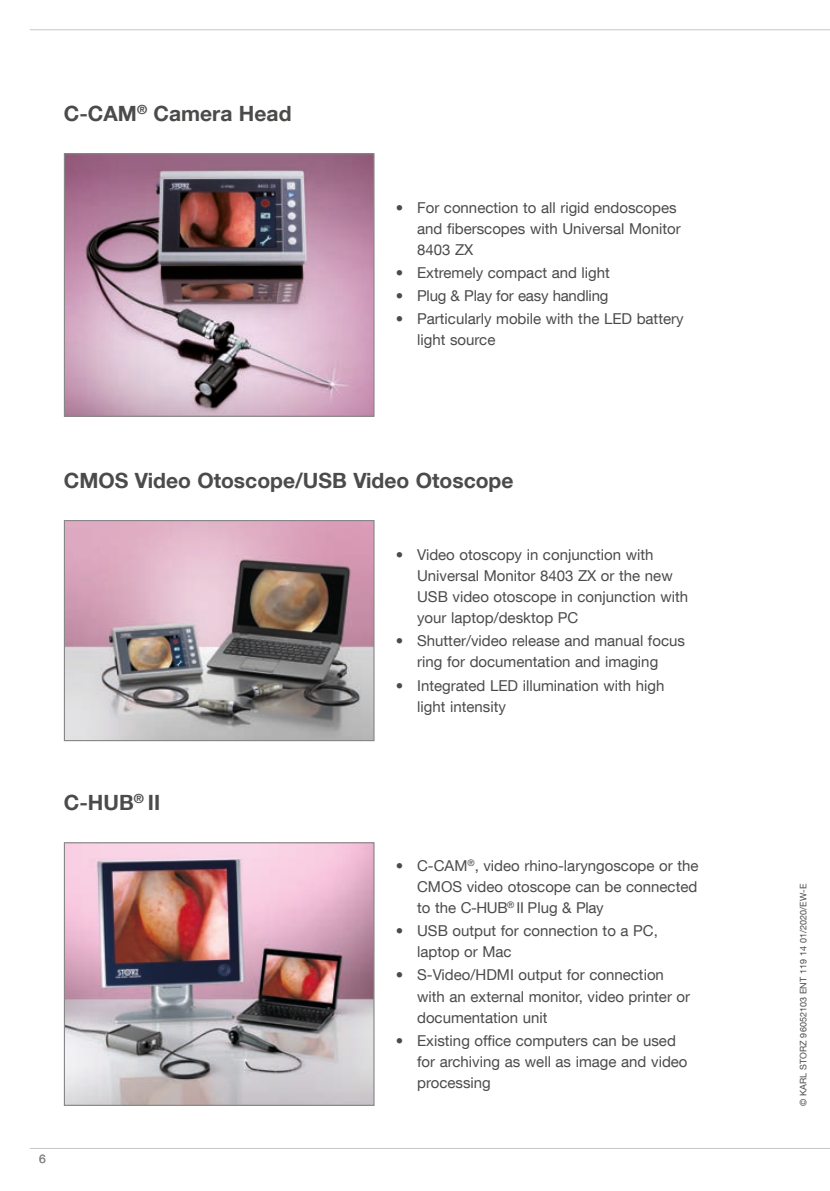
<style>
.page{position:relative;width:830px;height:1191px;background:#fff}
.page>*{position:absolute;margin:0;border:0;box-sizing:border-box;transform-origin:0 0}
.t1{font:700 21px "KS Helvetica Neue";color:#4b4b4a}
.t2{font:15px/21px "KS Helvetica Neue";color:#4b4b4a}
.t3{font:12px "KS Helvetica Neue";color:#878787}
.t4{font:9px "KS Helvetica Neue";letter-spacing:.01em;color:#4b4b4a}
</style>
<div class="page">
<hr style="left:30px;top:29px;width:799px;height:1px;background:#c7c7c6">
<hr style="left:30px;top:1148px;width:799px;height:1px;background:#c7c7c6">
<img style="left:66px;top:155px;width:306px;height:260px">
<div style="left:64px;top:153px;width:310px;height:264px;border:1px solid #878787"></div>
<img style="left:66px;top:522px;width:306px;height:217px">
<div style="left:64px;top:520px;width:310px;height:221px;border:1px solid #878787"></div>
<img style="left:66px;top:844px;width:306px;height:260px">
<div style="left:64px;top:842px;width:310px;height:264px;border:1px solid #878787"></div>
<h1 class="t1" style="left:64px;top:101px;width:229px">C-CAM<sup>®</sup> Camera Head</h1>
<p class="t2" style="left:417px;top:196px;width:265px;text-indent:-21px">• For connection to all rigid endoscopes and fiberscopes with Universal Monitor<br>8403 ZX</p>
<p class="t2" style="left:395px;top:261px;width:215px">• Extremely compact and light</p>
<p class="t2" style="left:395px;top:285px;width:214px">• Plug &amp; Play for easy handling</p>
<p class="t2" style="left:417px;top:308px;width:268px;text-indent:-21px">• Particularly mobile with the LED battery light source</p>
<h1 class="t1" style="left:64px;top:467px;width:451px">CMOS Video Otoscope/USB Video Otoscope</h1>
<p class="t2" style="left:417px;top:544px;width:272px;text-indent:-21px">• Video otoscopy in conjunction with Universal Monitor 8403 ZX or the new USB video otoscope in conjunction with your laptop/desktop PC</p>
<p class="t2" style="left:395px;top:630px;width:290px;text-align:center">• Shutter/video release and manual focus ring for documentation and imaging</p>
<p class="t2" style="left:417px;top:674px;width:249px;text-indent:-21px">• Integrated LED illumination with high light intensity</p>
<h1 class="t1" style="left:64px;top:789px;width:98px">C-HUB<sup>®</sup> II</h1>
<p class="t3" style="left:39px;top:1151px;width:8px">6</p>
<p class="t2" style="left:417px;top:855px;width:283px;text-align:justify;text-indent:-21px">• C-CAM<sup>®</sup>, video rhino-laryngoscope or the CMOS video otoscope can be connected to the C-HUB<sup>®</sup> II Plug &amp; Play</p>
<p class="t2" style="left:417px;top:920px;width:242px;text-indent:-21px">• USB output for connection to a PC, laptop or Mac</p>
<p class="t2" style="left:417px;top:964px;width:274px;text-indent:-21px">• S-Video/HDMI output for connection with an external monitor, video printer or documentation unit</p>
<p class="t2" style="left:417px;top:1029px;width:272px;text-indent:-21px">• Existing office computers can be used for archiving as well as image and video processing</p>
<p class="t4" style="left:797px;top:1106px;width:224px;rotate:-90deg">© KARL STORZ 96052103 ENT 119 14 01/2020/EW-E</p>
</div>
